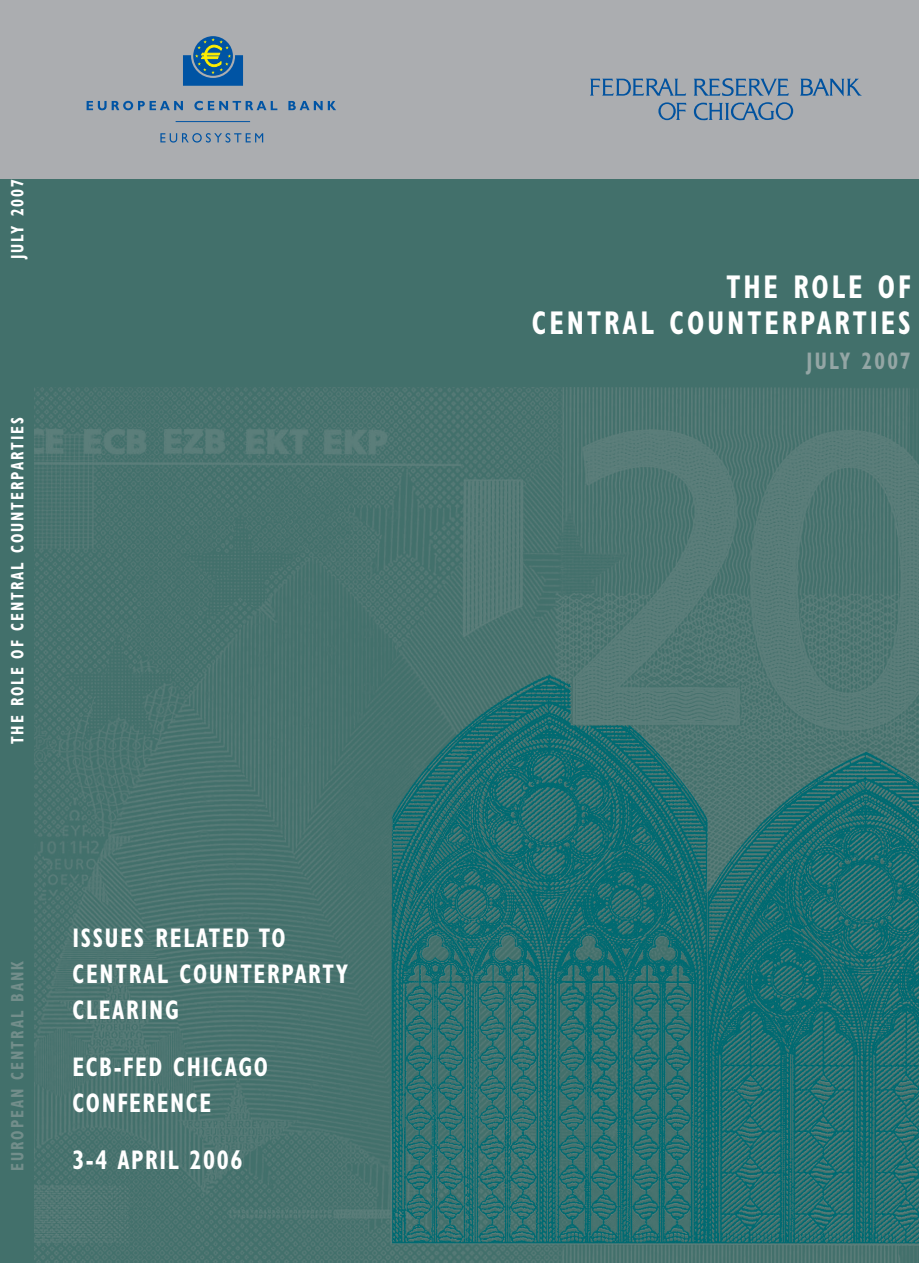
<style>
.page{position:relative;width:919px;height:1263px;background:#fff}
.page>*{position:absolute;margin:0;border:0;box-sizing:border-box;transform-origin:0 0}
.t1{font:700 condensed 33px/35.1px "Gill Sans";letter-spacing:.105em;color:#fff;text-align:right;scale:.85 1}
.t2{font:700 condensed 27px/36px "Gill Sans";letter-spacing:.075em;color:#fff;scale:.85 1}
.t3{font:700 condensed 24px "Gill Sans";letter-spacing:.105em;color:#94a6a5;scale:.85 1}
.t4{font:700 condensed 18px "Gill Sans";letter-spacing:.13em;color:#fff;scale:.85 1}
.t5{font:700 condensed 18px "Gill Sans";letter-spacing:.13em;color:#738e8b;scale:.85 1}
</style>
<div class="page">
<div style="left:0;top:170px;width:77px;height:1093px;background:#42706b"></div>
<div style="left:34px;top:170px;width:884px;height:1093px;background:#42706b"></div>
<img style="left:34px;top:387px;width:884px;height:876px">
<img style="left:391px;top:674px;width:527px;height:572px">
<div style="left:0;top:0;width:918px;height:179px;background:#abadb0"></div>
<svg style="left:193px;top:36px;width:40px;height:40px"></svg>
<svg style="left:183px;top:38px;width:60px;height:48px"></svg>
<svg style="left:87px;top:101px;width:19px;height:9px"></svg>
<svg style="left:112px;top:101px;width:71px;height:9px"></svg>
<svg style="left:194px;top:101px;width:83px;height:9px"></svg>
<svg style="left:288px;top:101px;width:48px;height:9px"></svg>
<svg style="left:160px;top:133px;width:103px;height:10px"></svg>
<hr style="left:175px;top:121px;width:75px;height:1px;background:#0054a4">
<svg style="left:694px;top:78px;width:94px;height:18px"></svg>
<svg style="left:590px;top:79px;width:96px;height:17px"></svg>
<svg style="left:800px;top:79px;width:61px;height:17px"></svg>
<svg style="left:693px;top:102px;width:99px;height:18px"></svg>
<svg style="left:658px;top:102px;width:28px;height:18px"></svg>
<p class="t4" style="left:11px;top:259px;width:97px;rotate:-90deg">JULY 2007</p>
<p class="t4" style="left:11px;top:744px;width:386px;rotate:-90deg">THE ROLE OF CENTRAL COUNTERPARTIES</p>
<p class="t5" style="left:11px;top:1171px;width:248px;rotate:-90deg">EUROPEAN CENTRAL BANK</p>
<p class="t2" style="left:72px;top:923px;width:326px">ISSUES RELATED TO<br>CENTRAL COUNTERPARTY<br>CLEARING</p>
<p class="t2" style="left:72px;top:1052px;width:231px">ECB-FED CHICAGO<br>CONFERENCE</p>
<p class="t2" style="left:72px;top:1145px;width:201px">3-4 APRIL 2006</p>
<p class="t1" style="left:531px;top:273px;width:447px">THE ROLE OF<br>CENTRAL COUNTERPARTIES</p>
<p class="t3" style="left:806px;top:352px;width:124px">JULY 2007</p>
</div>
